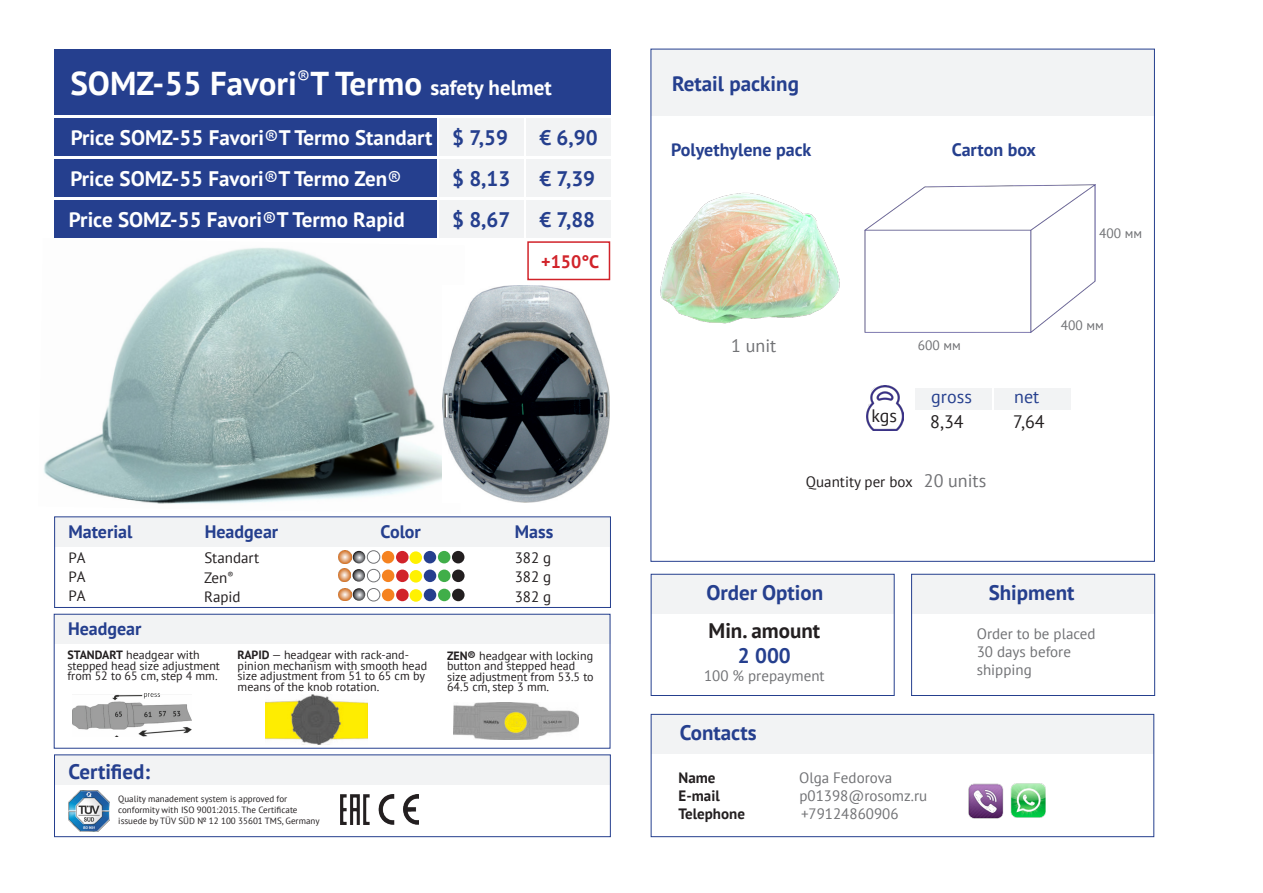
<style>
.page{position:relative;width:1263px;height:893px;background:#fff}
.page>*{position:absolute;margin:0;border:0;box-sizing:border-box;transform-origin:0 0}
.Заг_главный{font:700 33px "PT Sans";color:#fff}
.Заг_главный-2{font:700 21px "PT Sans";color:#fff}
.Заг_главный-3{font:700 21px "PT Sans";color:#253f8e}
.Заг_главный-4{font:700 21px "PT Sans";color:#231f20}
.Заг_главный-5{font:700 18px "PT Sans";color:#253f8e}
.t1{font:18px "PT Sans";color:#717275}
.t2{font:18px "PT Sans";color:#231f20}
.t3{font:18px "PT Sans";color:#253f8e}
.t4{font:700 18px "PT Sans";color:#d1232a}
.Заг_главный-6{font:15px "PT Sans";color:#717275}
.Заг_главный-7{font:15px "PT Sans";color:#231f20}
.Заг_главный-8{font:700 15px "PT Sans";color:#231f20}
.Заг_главный-9{font:13.5px "PT Sans";color:#717275}
.t5{font:12px/10.5px "PT Sans";color:#231f20}
.Заг_главный-10{font:9px "PT Sans";color:#231f20}
.s1{font-size:21px}
.s2{font-weight:400}
.s3{font-weight:700}
</style>
<div class="page">
<div style="left:54px;top:614px;width:556px;height:30px;background:#f2f3f4"></div>
<img style="left:44px;top:248px;width:398px;height:256px">
<div style="left:54px;top:517px;width:557px;height:30px;background:#f2f3f4"></div>
<div style="left:54px;top:50px;width:556px;height:65px;background:#253f8e"></div>
<div style="left:367px;top:550px;width:13px;height:13px;border:1px solid #717275;border-radius:50%"></div>
<div style="left:651px;top:49px;width:503px;height:67px;background:#f2f3f4"></div>
<div style="left:54px;top:755px;width:556px;height:30px;background:#f2f3f4"></div>
<img style="left:341px;top:795px;width:78px;height:29px">
<div style="left:651px;top:574px;width:243px;height:40px;background:#f2f3f4"></div>
<div style="left:911px;top:574px;width:244px;height:40px;background:#f2f3f4"></div>
<div style="left:651px;top:714px;width:503px;height:40px;background:#f2f3f4"></div>
<img style="left:968px;top:783px;width:78px;height:36px">
<div style="left:651px;top:574px;width:243px;height:122px;border:1px solid #253f8e"></div>
<div style="left:911px;top:574px;width:244px;height:122px;border:1px solid #253f8e"></div>
<div style="left:651px;top:714px;width:503px;height:123px;border:1px solid #253f8e"></div>
<div style="left:54px;top:517px;width:557px;height:91px;border:1px solid #253f8e"></div>
<div style="left:54px;top:755px;width:556px;height:82px;border:1px solid #253f8e"></div>
<img style="left:68px;top:790px;width:42px;height:41px">
<img style="left:865px;top:184px;width:230px;height:149px">
<div style="left:382px;top:551px;width:12px;height:12px;background:#f58220;border-radius:50%"></div>
<div style="left:396px;top:551px;width:13px;height:12px;background:#d1232a;border-radius:50%"></div>
<div style="left:409px;top:551px;width:13px;height:13px;background:#fff101;border-radius:50%"></div>
<div style="left:424px;top:551px;width:12px;height:12px;background:#253f8e;border-radius:50%"></div>
<div style="left:438px;top:551px;width:12px;height:12px;background:#40ae49;border-radius:50%"></div>
<div style="left:452px;top:551px;width:12px;height:12px;background:#231f20;border-radius:50%"></div>
<div style="left:54px;top:200px;width:382px;height:38px;background:#253f8e"></div>
<div style="left:54px;top:159px;width:382px;height:38px;background:#253f8e"></div>
<div style="left:54px;top:118px;width:383px;height:38px;background:#253f8e"></div>
<div style="left:439px;top:118px;width:84px;height:38px;background:#f2f3f4"></div>
<div style="left:527px;top:118px;width:84px;height:38px;background:#f2f3f4"></div>
<div style="left:439px;top:159px;width:84px;height:38px;background:#f2f3f4"></div>
<div style="left:527px;top:159px;width:84px;height:38px;background:#f2f3f4"></div>
<div style="left:439px;top:200px;width:84px;height:38px;background:#f2f3f4"></div>
<div style="left:527px;top:200px;width:84px;height:38px;background:#f2f3f4"></div>
<div style="left:54px;top:614px;width:556px;height:134px;border:1px solid #253f8e"></div>
<img style="left:72px;top:693px;width:120px;height:43px">
<img style="left:266px;top:695px;width:102px;height:50px">
<img style="left:454px;top:703px;width:124px;height:36px">
<div style="left:367px;top:569px;width:13px;height:13px;border:1px solid #717275;border-radius:50%"></div>
<div style="left:382px;top:570px;width:12px;height:12px;background:#f58220;border-radius:50%"></div>
<div style="left:396px;top:570px;width:13px;height:12px;background:#d1232a;border-radius:50%"></div>
<div style="left:410px;top:570px;width:12px;height:13px;background:#fff101;border-radius:50%"></div>
<div style="left:424px;top:570px;width:12px;height:12px;background:#253f8e;border-radius:50%"></div>
<div style="left:438px;top:570px;width:12px;height:12px;background:#40ae49;border-radius:50%"></div>
<div style="left:452px;top:570px;width:13px;height:12px;background:#231f20;border-radius:50%"></div>
<div style="left:367px;top:588px;width:13px;height:13px;border:1px solid #717275;border-radius:50%"></div>
<div style="left:382px;top:589px;width:12px;height:12px;background:#f58220;border-radius:50%"></div>
<div style="left:396px;top:589px;width:13px;height:12px;background:#d1232a;border-radius:50%"></div>
<div style="left:410px;top:589px;width:12px;height:13px;background:#fff101;border-radius:50%"></div>
<div style="left:424px;top:589px;width:12px;height:12px;background:#253f8e;border-radius:50%"></div>
<div style="left:438px;top:589px;width:12px;height:12px;background:#40ae49;border-radius:50%"></div>
<div style="left:452px;top:589px;width:13px;height:12px;background:#231f20;border-radius:50%"></div>
<svg style="left:338px;top:551px;width:27px;height:12px"></svg>
<svg style="left:338px;top:569px;width:27px;height:13px"></svg>
<svg style="left:338px;top:588px;width:27px;height:13px"></svg>
<div style="left:527px;top:241px;width:83px;height:39px;border:2px solid #d1232a"></div>
<img style="left:442px;top:286px;width:167px;height:217px">
<img style="left:651px;top:190px;width:189px;height:137px">
<div style="left:994px;top:388px;width:76px;height:21px;background:#f2f3f4"></div>
<div style="left:915px;top:388px;width:77px;height:21px;background:#f2f3f4"></div>
<img style="left:866px;top:386px;width:37px;height:45px">
<p class="Заг_главный" style="left:70px;top:62px;width:483px">SOMZ-55 Favori<sup>®</sup>T Termo <span class="s1">safety helmet</span></p>
<p class="Заг_главный-2" style="left:71px;top:123px;width:363px">Price SOMZ-55 Favori<span class="s2">®</span>T Termo Standart</p>
<p class="Заг_главный-3" style="left:452px;top:124px;width:57px">$ 7,59</p>
<p class="Заг_главный-3" style="left:539px;top:124px;width:60px">€ 6,90</p>
<p class="Заг_главный-2" style="left:70px;top:165px;width:333px">Price SOMZ-55 Favori<span class="s2">®</span>T Termo Zen<span class="s2">®</span></p>
<p class="Заг_главный-2" style="left:69px;top:206px;width:337px">Price SOMZ-55 Favori<span class="s2">®</span>T Termo Rapid</p>
<p class="Заг_главный-3" style="left:452px;top:165px;width:60px">$ 8,13</p>
<p class="Заг_главный-3" style="left:539px;top:165px;width:57px">€ 7,39</p>
<p class="Заг_главный-3" style="left:452px;top:206px;width:60px">$ 8,67</p>
<p class="Заг_главный-3" style="left:539px;top:206px;width:57px">€ 7,88</p>
<p class="t4" style="left:541px;top:250px;width:60px">+150°С</p>
<p class="Заг_главный-5" style="left:68px;top:520px;width:66px">Material</p>
<p class="Заг_главный-5" style="left:381px;top:520px;width:42px">Color</p>
<p class="Заг_главный-7" style="left:204px;top:548px;width:56px">Standart</p>
<p class="Заг_главный-5" style="left:205px;top:520px;width:75px">Headgear</p>
<p class="Заг_главный-7" style="left:68px;top:548px;width:19px">РA</p>
<p class="Заг_главный-7" style="left:69px;top:567px;width:19px">РA</p>
<p class="Заг_главный-7" style="left:69px;top:586px;width:19px">РA</p>
<p class="Заг_главный-5" style="left:68px;top:617px;width:75px">Headgear</p>
<p class="Заг_главный-7" style="left:204px;top:568px;width:31px">Zen<sup>®</sup></p>
<p class="Заг_главный-7" style="left:204px;top:587px;width:38px">Rapid</p>
<p class="Заг_главный-5" style="left:515px;top:519px;width:40px">Mass</p>
<p class="Заг_главный-7" style="left:515px;top:548px;width:38px">382 g</p>
<p class="Заг_главный-7" style="left:515px;top:567px;width:38px">382 g</p>
<p class="Заг_главный-7" style="left:515px;top:587px;width:38px">382 g</p>
<p class="t5" style="left:67px;top:650px;width:154px"><span class="s3">STANDART</span> headgear with stepped head size adjustment from 52 to 65 cm, step 4 mm.</p>
<p class="t5" style="left:238px;top:650px;width:191px"><span class="s3">RAPID</span> — headgear with rack-and&shy;pinion mechanism with smooth head size adjustment from 51 to 65 cm by means of the knob rotation.</p>
<p class="t5" style="left:447px;top:650px;width:148px"><span class="s3">ZEN®</span> headgear with locking button and stepped head size adjustment from 53.5 to<br>64.5 cm, step 3 mm.</p>
<p class="Заг_главный-3" style="left:68px;top:758px;width:83px">Certified:</p>
<p class="Заг_главный-10" style="left:118px;top:793px;width:170px">Quality manadement system is approved for</p>
<p class="Заг_главный-10" style="left:118px;top:804px;width:181px">conformity with ISO 9001:2015. The Certificate</p>
<p class="Заг_главный-10" style="left:118px;top:815px;width:203px">issuede by TÜV SÜD № 12 100 35601 TMS, Germany</p>
<p class="Заг_главный-3" style="left:672px;top:70px;width:128px">Retail packing</p>
<p class="Заг_главный-5" style="left:671px;top:138px;width:142px">Polyethylene pack</p>
<p class="Заг_главный-5" style="left:952px;top:138px;width:86px">Carton box</p>
<p class="Заг_главный-9" style="left:1099px;top:225px;width:45px">400 мм</p>
<p class="t1" style="left:731px;top:334px;width:47px">1 unit</p>
<p class="t2" style="left:871px;top:404px;width:27px">kgs</p>
<p class="Заг_главный-9" style="left:918px;top:337px;width:45px">600 мм</p>
<p class="t3" style="left:931px;top:385px;width:42px">gross</p>
<p class="t2" style="left:930px;top:411px;width:35px">8,34</p>
<p class="Заг_главный-7" style="left:806px;top:472px;width:108px">Quantity per box</p>
<p class="t1" style="left:924px;top:469px;width:64px">20 units</p>
<p class="Заг_главный-9" style="left:1061px;top:317px;width:45px">400 мм</p>
<p class="t3" style="left:1014px;top:385px;width:27px">net</p>
<p class="t2" style="left:1013px;top:411px;width:33px">7,64</p>
<p class="Заг_главный-3" style="left:706px;top:579px;width:118px">Order Option</p>
<p class="Заг_главный-4" style="left:708px;top:617px;width:113px">Min. amount</p>
<p class="Заг_главный-3" style="left:738px;top:642px;width:54px">2 000</p>
<p class="Заг_главный-6" style="left:704px;top:667px;width:122px">100 % prepayment</p>
<p class="Заг_главный-3" style="left:680px;top:719px;width:78px">Contacts</p>
<p class="Заг_главный-8" style="left:679px;top:767px;width:38px">Name</p>
<p class="Заг_главный-6" style="left:799px;top:768px;width:95px">Olga Fedorova</p>
<p class="Заг_главный-8" style="left:679px;top:785px;width:43px">E-mail</p>
<p class="Заг_главный-6" style="left:799px;top:786px;width:129px">p01398@rosomz.ru</p>
<p class="Заг_главный-8" style="left:679px;top:803px;width:68px">Telephone</p>
<p class="Заг_главный-6" style="left:801px;top:804px;width:99px">+79124860906</p>
<p class="Заг_главный-3" style="left:989px;top:579px;width:87px">Shipment</p>
<p class="Заг_главный-6" style="left:977px;top:624px;width:120px">Order to be placed</p>
<p class="Заг_главный-6" style="left:977px;top:642px;width:96px">30 days before</p>
<p class="Заг_главный-6" style="left:977px;top:660px;width:57px">shipping</p>
</div>
